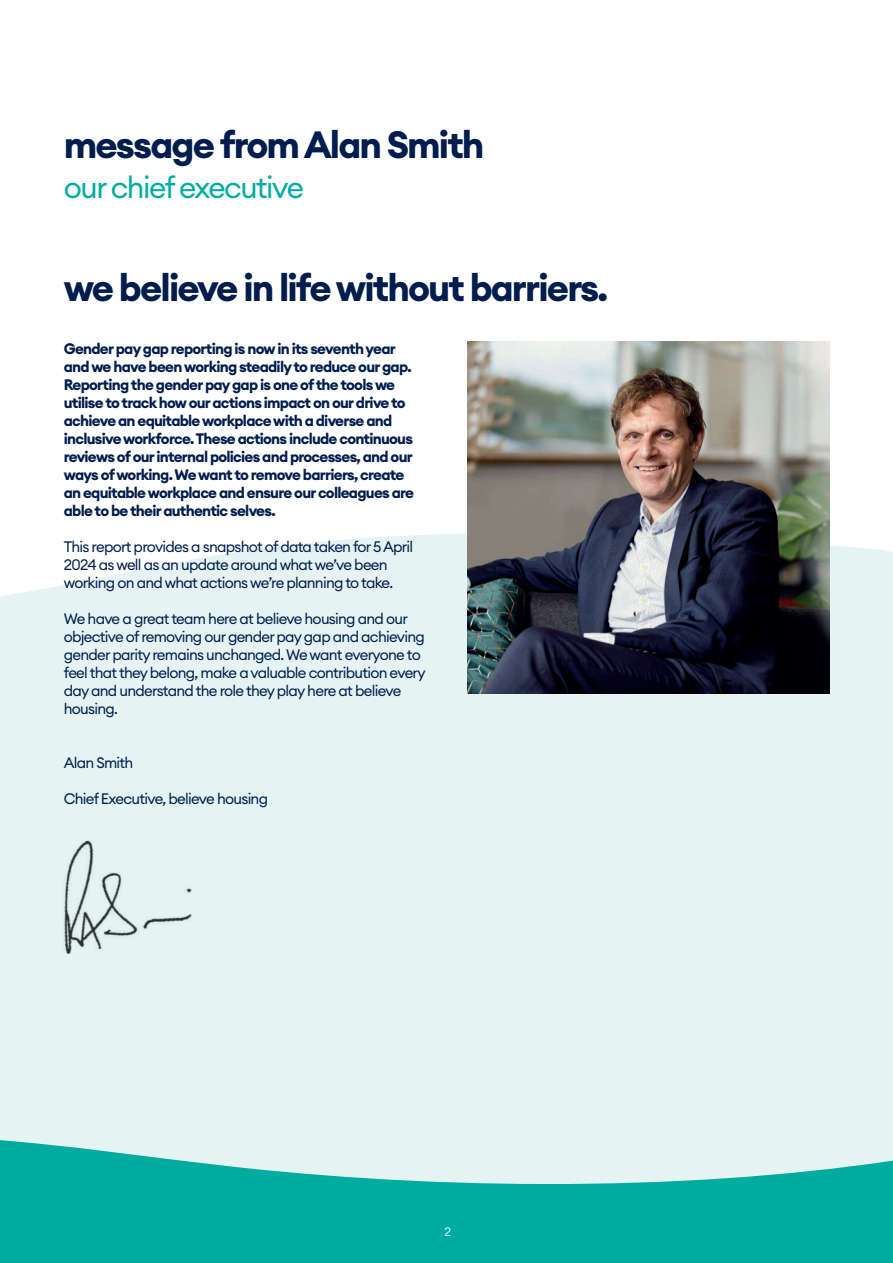
<style>
.page{position:relative;width:893px;height:1263px;background:#fff}
.page>*{position:absolute;margin:0;border:0;box-sizing:border-box;transform-origin:0 0}
.t1{font:700 37.5px "Euclid Circular A";letter-spacing:-.05em;color:#001d4e}
.t2{font:30px "Euclid Circular A";letter-spacing:-.05em;color:#00aca0}
.t3{font:700 15px/18px "Euclid Circular A";letter-spacing:-.05em;color:#001d4e}
.t4{font:15px/18px "Euclid Circular A";letter-spacing:-.05em;color:#001d4e}
.t5{font:300 12px "Euclid Circular A";color:#fff}
</style>
<div class="page">
<div style="left:0;top:531px;width:893px;height:561px;background:#e5f4f3"></div>
<svg style="left:0;top:1092px;width:893px;height:171px;fill:#00aca0"></svg>
<img style="left:468px;top:342px;width:361px;height:351px">
<img style="left:64px;top:840px;width:127px;height:113px">
<h1 class="t1" style="left:64px;top:120px;width:422px">message from Alan Smith</h1>
<h2 class="t2" style="left:64px;top:168px;width:242px">our chief executive</h2>
<h1 class="t1" style="left:64px;top:264px;width:546px">we believe in life without barriers.</h1>
<p class="t3" style="left:64px;top:340px;width:352px">Gender pay gap reporting is now in its seventh year and we have been working steadily to reduce our gap.<br>Reporting the gender pay gap is one of the tools we utilise to track how our actions impact on our drive to achieve an equitable workplace with a diverse and inclusive workforce. These actions include continuous reviews of our internal policies and processes, and our ways of working. We want to remove barriers, create an equitable workplace and ensure our colleagues are able to be their authentic selves.</p>
<p class="t4" style="left:64px;top:537px;width:351px">This report provides a snapshot of data taken for 5 April<br>2024 as well as an update around what we’ve been working on and what actions we’re planning to take.</p>
<p class="t4" style="left:64px;top:609px;width:363px">We have a great team here at believe housing and our objective of removing our gender pay gap and achieving gender parity remains unchanged. We want everyone to feel that they belong, make a valuable contribution every day and understand the role they play here at believe housing.</p>
<p class="t4" style="left:64px;top:753px;width:71px">Alan Smith</p>
<p class="t4" style="left:64px;top:789px;width:206px">Chief Executive, believe housing</p>
<p class="t5" style="left:445px;top:1224px;width:8px">2</p>
</div>
